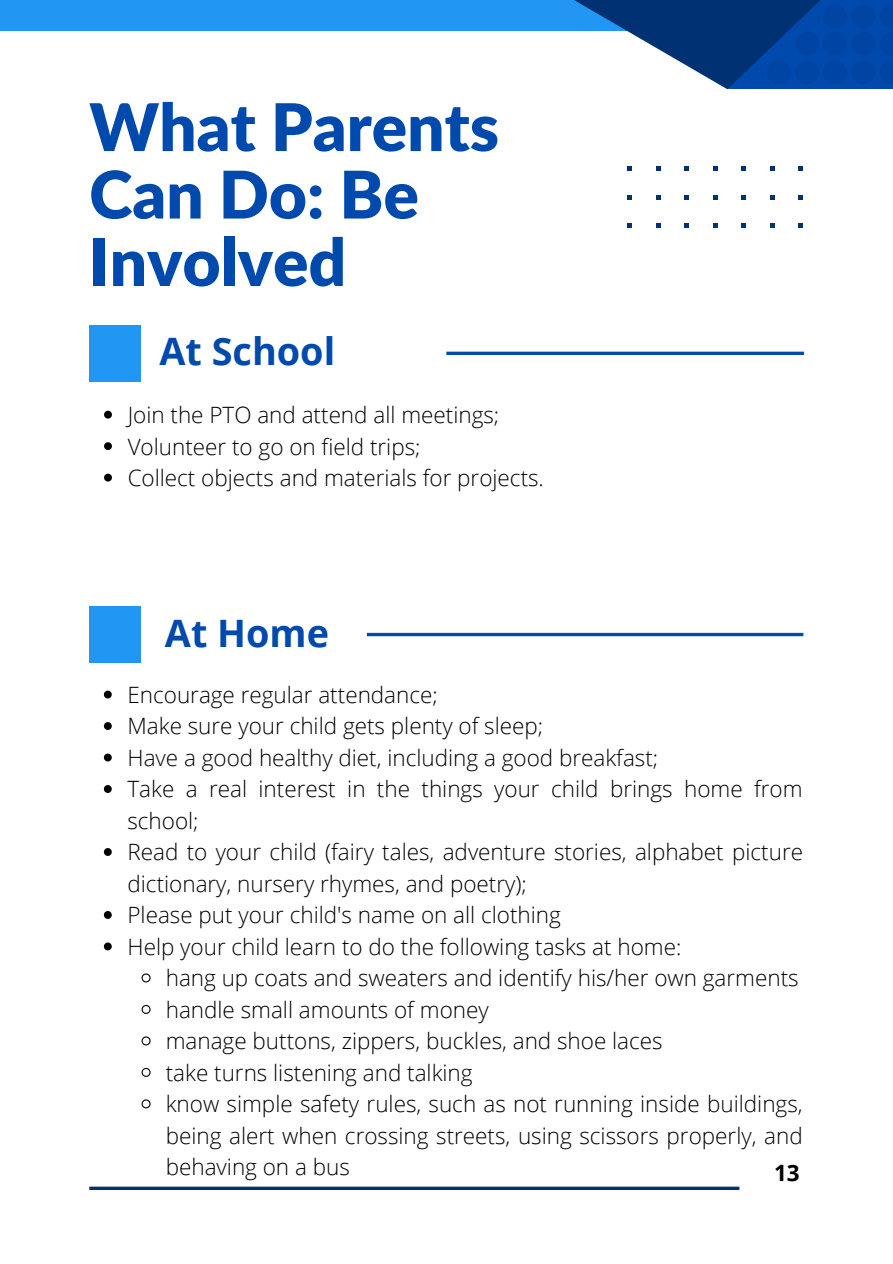
<style>
.page{position:relative;width:893px;height:1264px;background:#fff}
.page>*{position:absolute;margin:0;border:0;box-sizing:border-box;transform-origin:0 0}
.t1{font:900 65.55px/67.5px "Lato";color:#004aad}
.t2{font:700 37.8px "Open Sans";color:#004aad}
.t3{font:300 22.5px/31.5px "Open Sans";color:#000}
.t4{font:700 22.5px "Open Sans";color:#000}
</style>
<div class="page">
<svg style="left:627px;top:167px;width:5px;height:4px"></svg>
<svg style="left:627px;top:195px;width:5px;height:5px"></svg>
<svg style="left:627px;top:224px;width:5px;height:3px"></svg>
<svg style="left:656px;top:167px;width:4px;height:4px"></svg>
<svg style="left:656px;top:195px;width:4px;height:5px"></svg>
<svg style="left:656px;top:224px;width:4px;height:3px"></svg>
<svg style="left:684px;top:167px;width:5px;height:4px"></svg>
<svg style="left:684px;top:195px;width:5px;height:5px"></svg>
<svg style="left:684px;top:224px;width:5px;height:3px"></svg>
<svg style="left:713px;top:167px;width:4px;height:4px"></svg>
<svg style="left:713px;top:195px;width:4px;height:5px"></svg>
<svg style="left:713px;top:224px;width:4px;height:3px"></svg>
<svg style="left:741px;top:167px;width:5px;height:4px"></svg>
<svg style="left:741px;top:195px;width:5px;height:5px"></svg>
<svg style="left:741px;top:224px;width:5px;height:3px"></svg>
<svg style="left:770px;top:167px;width:4px;height:4px"></svg>
<svg style="left:770px;top:195px;width:4px;height:5px"></svg>
<svg style="left:770px;top:224px;width:4px;height:3px"></svg>
<svg style="left:798px;top:167px;width:5px;height:4px"></svg>
<svg style="left:798px;top:195px;width:5px;height:5px"></svg>
<svg style="left:798px;top:224px;width:5px;height:3px"></svg>
<div style="left:89px;top:325px;width:51px;height:56px;background:#2296f3"></div>
<div style="left:89px;top:606px;width:51px;height:56px;background:#2296f3"></div>
<svg style="left:446px;top:351px;width:358px;height:4px"></svg>
<hr style="left:367px;top:633px;width:436px;height:3px;background:#004aad">
<svg style="left:104px;top:411px;width:8px;height:7px"></svg>
<svg style="left:104px;top:442px;width:8px;height:8px"></svg>
<svg style="left:104px;top:473px;width:8px;height:8px"></svg>
<svg style="left:104px;top:690px;width:8px;height:8px"></svg>
<svg style="left:104px;top:722px;width:8px;height:8px"></svg>
<svg style="left:104px;top:753px;width:8px;height:8px"></svg>
<svg style="left:104px;top:785px;width:8px;height:8px"></svg>
<svg style="left:104px;top:848px;width:8px;height:8px"></svg>
<svg style="left:104px;top:911px;width:8px;height:7px"></svg>
<svg style="left:104px;top:942px;width:8px;height:8px"></svg>
<svg style="left:141px;top:973px;width:10px;height:10px"></svg>
<svg style="left:141px;top:1005px;width:10px;height:9px"></svg>
<svg style="left:141px;top:1036px;width:10px;height:10px"></svg>
<svg style="left:141px;top:1067px;width:10px;height:10px"></svg>
<svg style="left:141px;top:1099px;width:10px;height:10px"></svg>
<hr style="left:89px;top:1186px;width:650px;height:3px;background:#003172">
<div style="left:0;top:0;width:699px;height:31px;background:#2296f3"></div>
<svg style="left:574px;top:0;width:153px;height:89px"></svg>
<svg style="left:727px;top:0;width:165px;height:89px;background:#003986"></svg>
<svg style="left:766px;top:4px;width:126px;height:80px;background:#0044a0"></svg>
<p class="t1" style="left:89px;top:92px;width:411px">What Parents<br>Can Do: Be<br>Involved</p>
<p class="t2" style="left:159px;top:324px;width:177px">At School</p>
<p class="t3" style="left:128px;top:398px;width:373px">Join the PTO and attend all meetings;</p>
<p class="t3" style="left:128px;top:430px;width:294px">Volunteer to go on field trips;</p>
<p class="t3" style="left:128px;top:461px;width:418px">Collect objects and materials for projects.</p>
<p class="t2" style="left:165px;top:606px;width:166px">At Home</p>
<p class="t3" style="left:127px;top:678px;width:312px">Encourage regular attendance;</p>
<p class="t3" style="left:127px;top:710px;width:417px">Make sure your child gets plenty of sleep;</p>
<p class="t3" style="left:127px;top:741px;width:532px">Have a good healthy diet, including a good breakfast;</p>
<p class="t3" style="left:127px;top:773px;width:676px">Take a real interest in the things your child brings home from school;</p>
<p class="t3" style="left:127px;top:836px;width:677px">Read to your child (fairy tales, adventure stories, alphabet picture dictionary, nursery rhymes, and poetry);</p>
<p class="t3" style="left:127px;top:898px;width:435px">Please put your child's name on all clothing</p>
<p class="t3" style="left:127px;top:930px;width:555px">Help your child learn to do the following tasks at home:</p>
<p class="t3" style="left:166px;top:961px;width:634px">hang up coats and sweaters and identify his/her own garments</p>
<p class="t3" style="left:166px;top:993px;width:324px">handle small amounts of money</p>
<p class="t3" style="left:166px;top:1024px;width:498px">manage buttons, zippers, buckles, and shoe laces</p>
<p class="t3" style="left:166px;top:1056px;width:308px">take turns listening and talking</p>
<p class="t3" style="left:166px;top:1087px;width:638px;text-align:justify">know simple safety rules, such as not running inside buildings, being alert when crossing streets, using scissors properly, and behaving on a bus</p>
<p class="t4" style="left:774px;top:1156px;width:27px">13</p>
</div>
